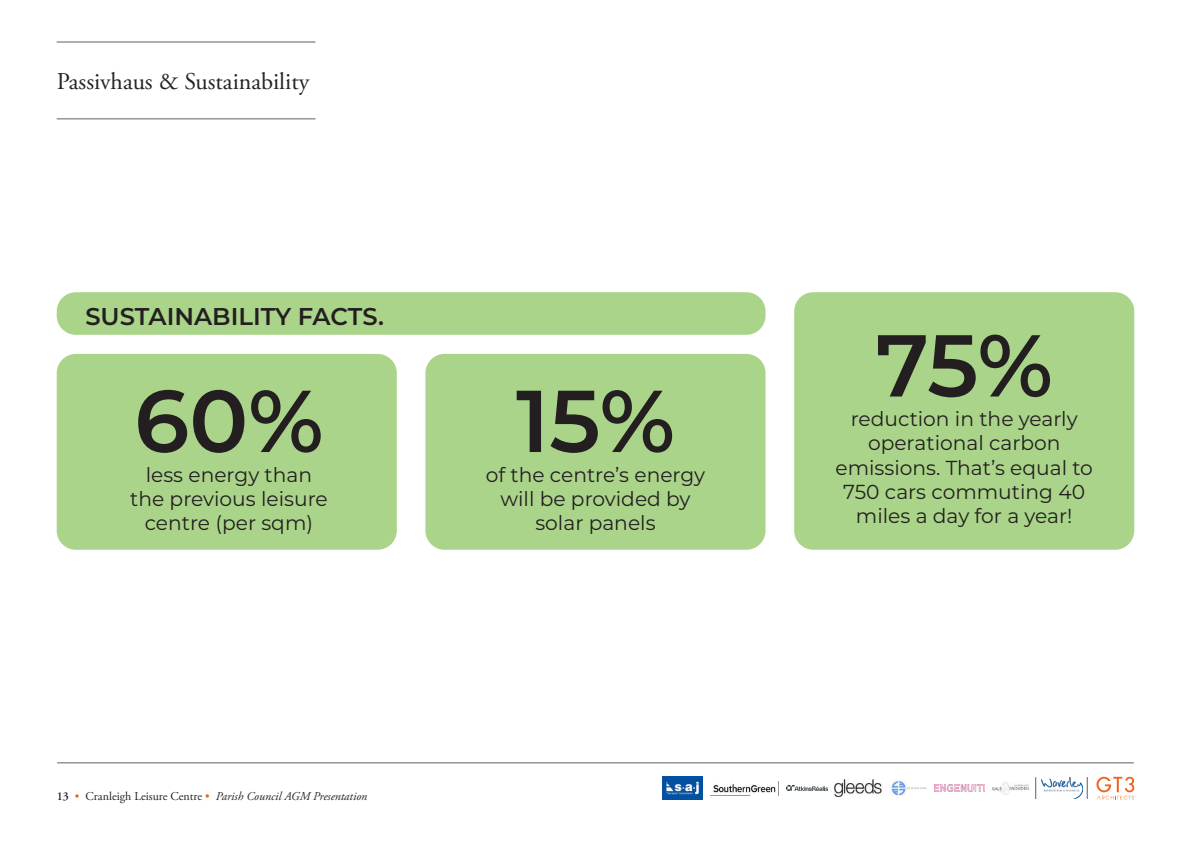
<style>
.page{position:relative;width:1191px;height:842px;background:#fff}
.page>*{position:absolute;margin:0;border:0;box-sizing:border-box;transform-origin:0 0}
.t1{font:600 87.6px "Montserrat";color:#231f20}
.t2{font:600 24.3px "Montserrat";color:#231f20}
.t3{font:24px "Adobe Garamond Pro";color:#262324}
.t4{font:20.2px/24.3px "Montserrat";color:#231f20;text-align:center}
.t5{font:italic 12px "Adobe Garamond Pro";color:#262324}
.s1{font-weight:600;font-style:normal}
.s2{font-style:normal;color:#f26021}
.s3{font-style:normal}
</style>
<div class="page">
<hr style="left:57px;top:119px;width:258px;height:1px;background:#5f5f62">
<hr style="left:57px;top:42px;width:258px;height:1px;background:#5f5f62">
<hr style="left:57px;top:763px;width:1076px;height:1px;background:#5f5f62">
<svg style="left:1096px;top:777px;width:38px;height:22px"></svg>
<svg style="left:1087px;top:777px;width:1px;height:22px"></svg>
<svg style="left:1035px;top:777px;width:1px;height:22px"></svg>
<img style="left:991px;top:781px;width:39px;height:14px">
<img style="left:934px;top:784px;width:51px;height:7px">
<img style="left:834px;top:779px;width:48px;height:17px">
<img style="left:890px;top:779px;width:37px;height:17px">
<img style="left:1041px;top:778px;width:41px;height:20px">
<img style="left:713px;top:784px;width:63px;height:9px">
<img style="left:786px;top:785px;width:41px;height:6px">
<img style="left:662px;top:777px;width:40px;height:22px">
<div style="left:57px;top:292px;width:708px;height:43px;background:#aad489;border-radius:19px"></div>
<div style="left:57px;top:354px;width:340px;height:196px;background:#aad489;border-radius:19px"></div>
<div style="left:425px;top:354px;width:340px;height:196px;background:#aad489;border-radius:19px"></div>
<div style="left:794px;top:292px;width:340px;height:258px;background:#aad489;border-radius:19px"></div>
<p class="t3" style="left:57px;top:67px;width:254px">Passivhaus &amp; Sustainability</p>
<p class="t2" style="left:85px;top:299px;width:300px">SUSTAINABILITY FACTS.</p>
<h1 class="t1" style="left:134px;top:359px;width:191px">60%</h1>
<h1 class="t1" style="left:516px;top:359px;width:160px">15%</h1>
<p class="t4" style="left:130px;top:461px;width:199px">less energy than the previous leisure centre (per sqm)</p>
<p class="t4" style="left:486px;top:461px;width:221px">of the centre’s energy will be provided by solar panels</p>
<p class="t5" style="left:57px;top:789px;width:312px"><span class="s1">13</span> <span class="s2">•</span> <span class="s3">Cranleigh Leisure Centre</span> <span class="s2">•</span> Parish Council AGM Presentation</p>
<h1 class="t1" style="left:875px;top:303px;width:179px">75%</h1>
<p class="t4" style="left:835px;top:406px;width:259px">reduction in the yearly operational carbon emissions. That’s equal to<br>750 cars commuting 40 miles a day for a year!</p>
</div>
